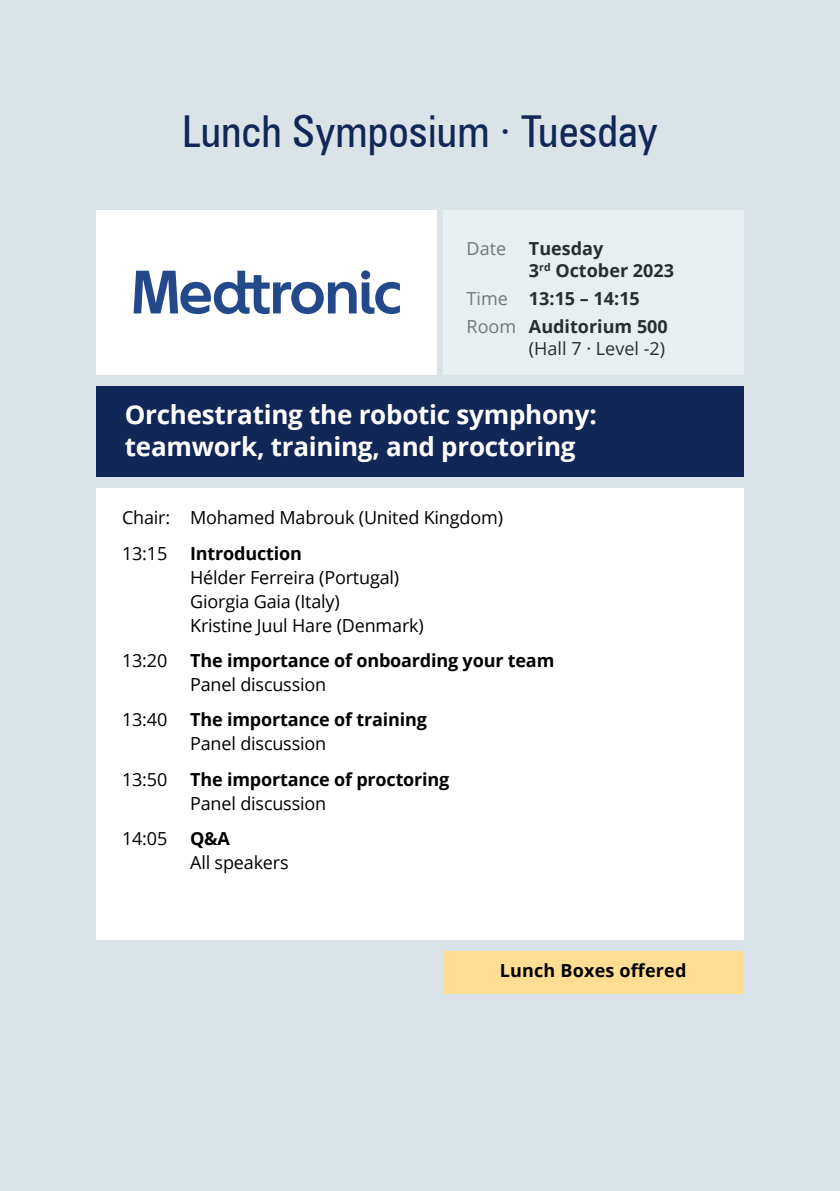
<style>
.page{position:relative;width:840px;height:1191px;background:#fff}
.page>*{position:absolute;margin:0;border:0;box-sizing:border-box;transform-origin:0 0}
.t1{font:condensed 44px "Zurich BT";color:#102757}
.t2{font:700 26px/32px "Open Sans";letter-spacing:-.01em;color:#fff}
.t3{font:18px/24px "Open Sans";letter-spacing:-.01em;color:#000}
.t4{font:700 18px "Open Sans";letter-spacing:-.01em;color:#000}
.t5{font:700 18px/22px "Open Sans";color:#25302d}
.t6{font:700 18px "Open Sans";letter-spacing:.01em;color:#000}
.t7{font:18px "Open Sans";color:#25302d}
.t8{font:18px "Open Sans";color:#727777}
.s1{font-weight:400;color:#727777}
</style>
<div class="page">
<div style="left:0;top:0;width:839px;height:1191px;background:#dae3e8"></div>
<div style="left:96px;top:210px;width:341px;height:164px;background:#fff"></div>
<svg style="left:133px;top:270px;width:266px;height:44px"></svg>
<div style="left:442px;top:210px;width:301px;height:164px;background:#e9eef1"></div>
<div style="left:96px;top:488px;width:647px;height:451px;background:#fff"></div>
<div style="left:96px;top:386px;width:647px;height:90px;background:#102757"></div>
<div style="left:442px;top:951px;width:301px;height:42px;background:#ffdd93"></div>
<h1 class="t1" style="left:182px;top:104px;width:477px">Lunch Symposium · Tuesday</h1>
<p class="t8" style="left:466px;top:236px;width:41px">Date</p>
<p class="t5" style="left:528px;top:237px;width:146px">Tuesday<br>3<sup>rd</sup> October 2023</p>
<p class="t5" style="left:466px;top:284px;width:203px;line-height:27.6px"><span class="s1">Time</span> 13:15 – 14:15<br><span class="s1">Room</span> Auditorium 500</p>
<p class="t7" style="left:528px;top:336px;width:138px">(Hall 7 · Level -2)</p>
<h2 class="t2" style="left:125px;top:397px;width:473px">Orchestrating the robotic symphony: teamwork, training, and proctoring</h2>
<p class="t3" style="left:122px;top:499px;width:382px;line-height:35.4px">Chair: Mohamed Mabrouk (United Kingdom)<br>13:15</p>
<p class="t4" style="left:190px;top:540px;width:113px">Introduction</p>
<p class="t3" style="left:190px;top:564px;width:235px">Hélder Ferreira (Portugal)<br>Giorgia Gaia (Italy)<br>Kristine Juul Hare (Denmark)</p>
<p class="t3" style="left:122px;top:648px;width:47px">13:20</p>
<p class="t4" style="left:190px;top:647px;width:365px">The importance of onboarding your team</p>
<p class="t3" style="left:190px;top:672px;width:137px">Panel discussion</p>
<p class="t3" style="left:122px;top:707px;width:47px">13:40</p>
<p class="t4" style="left:190px;top:707px;width:238px">The importance of training</p>
<p class="t3" style="left:190px;top:731px;width:137px">Panel discussion</p>
<p class="t3" style="left:122px;top:766px;width:47px">13:50</p>
<p class="t4" style="left:190px;top:766px;width:261px">The importance of proctoring</p>
<p class="t3" style="left:190px;top:790px;width:137px">Panel discussion</p>
<p class="t3" style="left:122px;top:826px;width:47px">14:05</p>
<p class="t4" style="left:190px;top:825px;width:41px">Q&amp;A</p>
<p class="t3" style="left:190px;top:850px;width:100px">All speakers</p>
<p class="t6" style="left:499px;top:958px;width:188px">Lunch Boxes offered</p>
</div>
